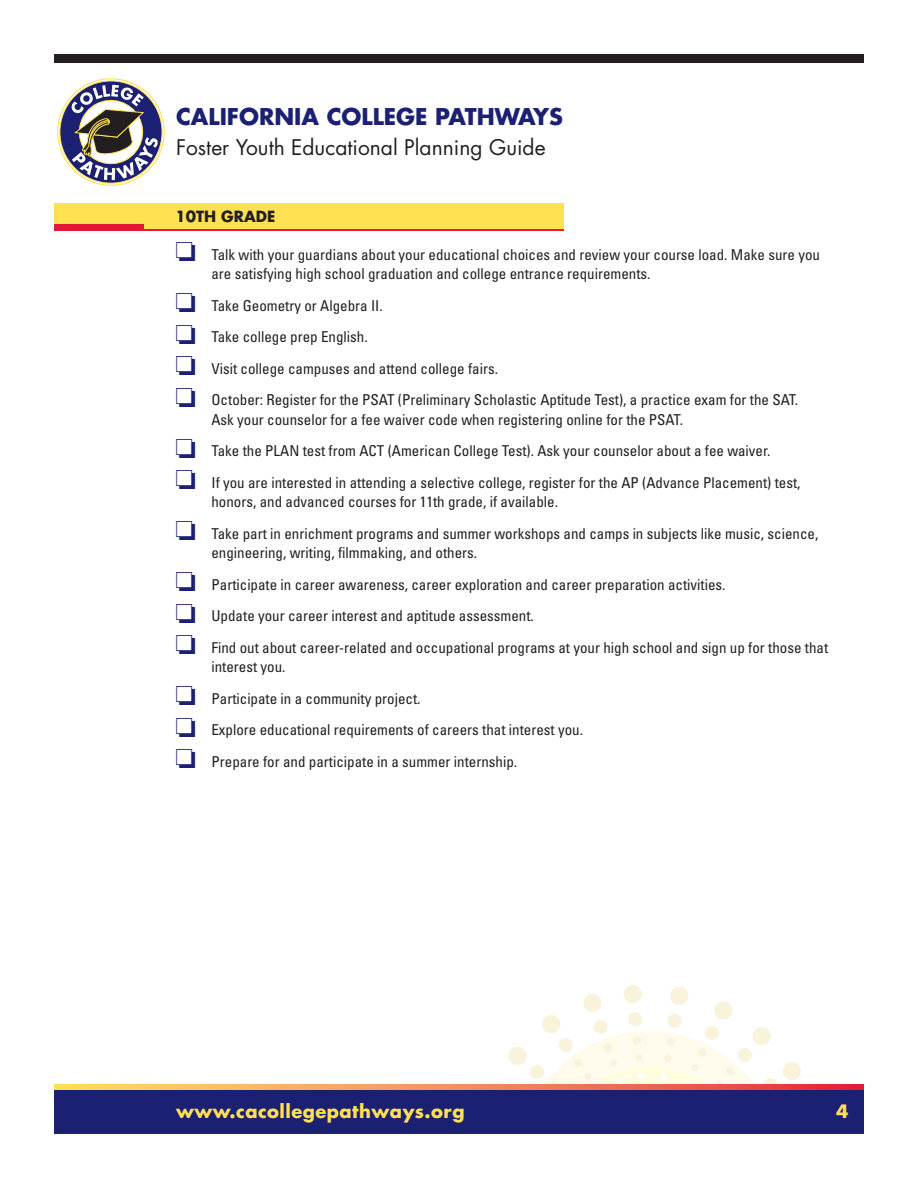
<style>
.page{position:relative;width:918px;height:1188px;background:#fff}
.page>*{position:absolute;margin:0;border:0;box-sizing:border-box;transform-origin:0 0}
.t1{font:700 22.5px "Futura Std";color:#1c2072}
.t2{font:21px "Futura Std";color:#231f20}
.t3{font:700 18px "Futura Std";letter-spacing:.025em;color:#ffe152}
.t4{font:condensed 15px/19.5px "Univers LT Std";color:#231f20}
.t5{font:700 15px "Futura Std";color:#231f20}
.s1{color:#1c2072}
</style>
<div class="page">
<svg style="left:483px;top:985px;width:319px;height:100px"></svg>
<svg style="left:54px;top:1085px;width:810px;height:5px;background:#f18957"></svg>
<svg style="left:57px;top:78px;width:108px;height:108px"></svg>
<div style="left:54px;top:1090px;width:810px;height:44px;background:#1c2072"></div>
<div style="left:54px;top:54px;width:810px;height:9px;background:#231f20"></div>
<div style="left:54px;top:203px;width:510px;height:26px;background:#ffe152"></div>
<div style="left:54px;top:224px;width:89px;height:7px;background:#e51836"></div>
<hr style="left:54px;top:229px;width:510px;height:2px;background:#e51836">
<h1 class="t1" style="left:176px;top:101px;width:388px">California College Pathways</h1>
<h2 class="t2" style="left:176px;top:134px;width:371px">Foster Youth Educational Planning Guide</h2>
<p class="t5" style="left:176px;top:207px;width:101px">10th Grade</p>
<p class="t4" style="left:211px;top:245px;width:610px;text-indent:-36px"><span class="s1">□</span> Talk with your guardians about your educational choices and review your course load. Make sure you are satisfying high school graduation and college entrance requirements.</p>
<p class="t4" style="left:176px;top:296px;width:209px"><span class="s1">□</span> Take Geometry or Algebra II.</p>
<p class="t4" style="left:176px;top:327px;width:194px"><span class="s1">□</span> Take college prep English.</p>
<p class="t4" style="left:176px;top:359px;width:324px"><span class="s1">□</span> Visit college campuses and attend college fairs.</p>
<p class="t4" style="left:211px;top:390px;width:588px;text-indent:-36px"><span class="s1">□</span> October: Register for the PSAT (Preliminary Scholastic Aptitude Test), a practice exam for the SAT.<br>Ask your counselor for a fee waiver code when registering online for the PSAT.</p>
<p class="t4" style="left:176px;top:441px;width:596px"><span class="s1">□</span> Take the PLAN test from ACT (American College Test). Ask your counselor about a fee waiver.</p>
<p class="t4" style="left:211px;top:473px;width:591px;text-indent:-36px"><span class="s1">□</span> If you are interested in attending a selective college, register for the AP (Advance Placement) test, honors, and advanced courses for 11th grade, if available.</p>
<p class="t4" style="left:211px;top:524px;width:608px;text-indent:-36px"><span class="s1">□</span> Take part in enrichment programs and summer workshops and camps in subjects like music, science, engineering, writing, filmmaking, and others.</p>
<p class="t4" style="left:176px;top:575px;width:552px"><span class="s1">□</span> Participate in career awareness, career exploration and career preparation activities.</p>
<p class="t4" style="left:176px;top:606px;width:360px"><span class="s1">□</span> Update your career interest and aptitude assessment.</p>
<p class="t4" style="left:211px;top:638px;width:618px;text-indent:-36px"><span class="s1">□</span> Find out about career-related and occupational programs at your high school and sign up for those that interest you.</p>
<p class="t4" style="left:176px;top:689px;width:247px"><span class="s1">□</span> Participate in a community project.</p>
<p class="t4" style="left:176px;top:720px;width:409px"><span class="s1">□</span> Explore educational requirements of careers that interest you.</p>
<p class="t4" style="left:176px;top:752px;width:343px"><span class="s1">□</span> Prepare for and participate in a summer internship.</p>
<p class="t3" style="left:176px;top:1099px;width:290px">www.cacollegepathways.org</p>
<p class="t3" style="left:836px;top:1099px;width:14px">4</p>
</div>
